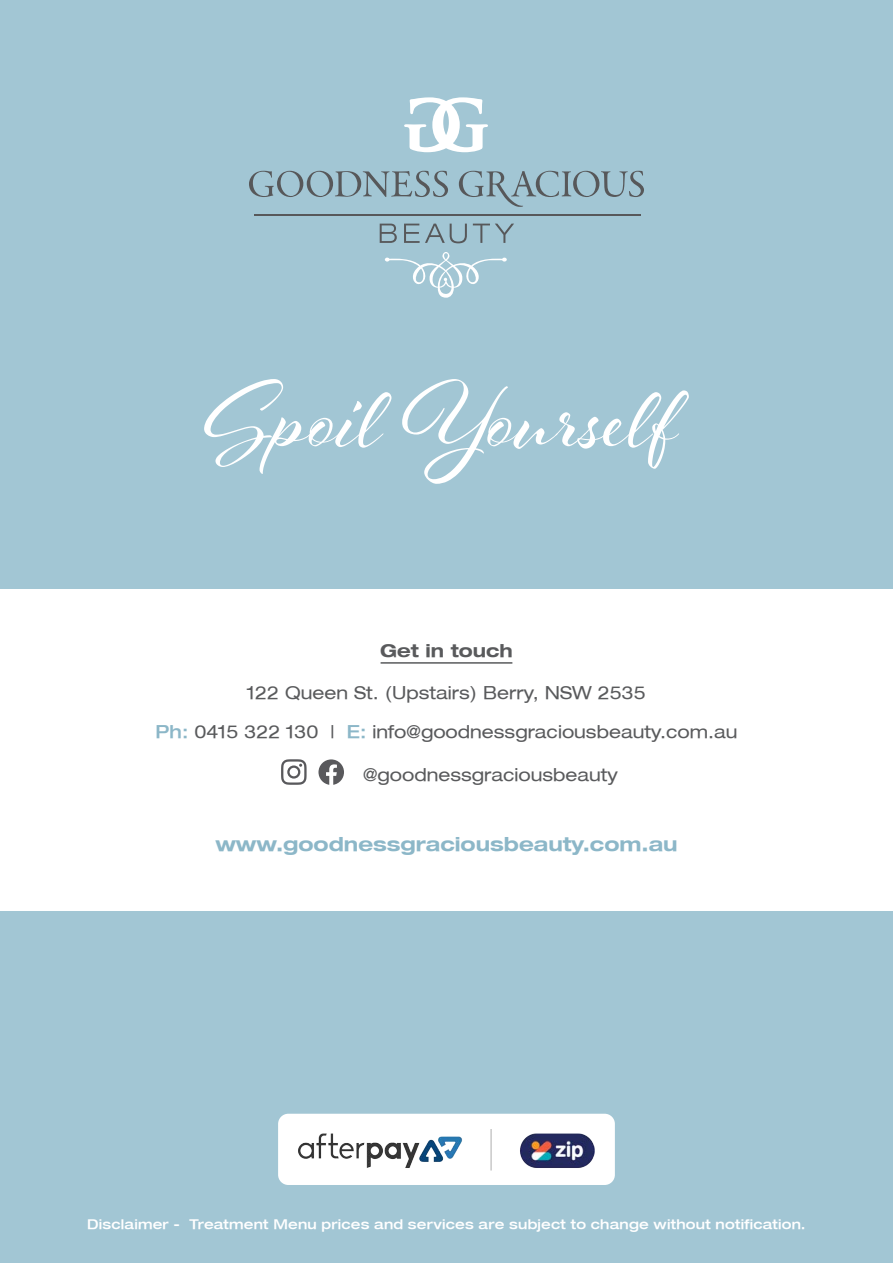
<style>
.page{position:relative;width:893px;height:1263px;background:#a2c6d4}
.page>*{position:absolute;margin:0;border:0;box-sizing:border-box;transform-origin:0 0}
.t1{font:700 expanded 19.5px "Helvetica Neue LT";color:#8cb7c8}
.t2{font:expanded 18px "Helvetica Neue LT";color:#595a5c}
.t3{font:700 expanded 18px "Helvetica Neue LT";color:#595a5c}
.Face_Therapy_Heading{font:500 expanded 13.5px "Helvetica Neue LT";letter-spacing:.015em;color:#fff}
.s1{font-weight:500;color:#8cb7c8}
</style>
<div class="page">
<div style="left:0;top:589px;width:893px;height:321px;background:#fff"></div>
<div style="left:278px;top:1114px;width:337px;height:71px;background:#fff;border-radius:10px"></div>
<img style="left:298px;top:1130px;width:297px;height:41px">
<svg style="left:404px;top:97px;width:84px;height:55px"></svg>
<hr style="left:254px;top:214px;width:386px;height:1px;background:#57585a">
<svg style="left:249px;top:171px;width:199px;height:26px"></svg>
<svg style="left:459px;top:171px;width:185px;height:36px"></svg>
<svg style="left:380px;top:224px;width:17px;height:19px"></svg>
<svg style="left:404px;top:224px;width:63px;height:19px"></svg>
<svg style="left:473px;top:224px;width:41px;height:19px"></svg>
<svg style="left:385px;top:252px;width:122px;height:46px"></svg>
<svg style="left:204px;top:379px;width:187px;height:95px"></svg>
<svg style="left:402px;top:379px;width:287px;height:105px"></svg>
<svg style="left:281px;top:759px;width:26px;height:26px"></svg>
<svg style="left:318px;top:759px;width:26px;height:26px"></svg>
<hr style="left:381px;top:662px;width:131px;height:2px;background:#595a5c">
<p class="t3" style="left:380px;top:639px;width:134px">Get in touch</p>
<p class="t2" style="left:247px;top:682px;width:400px">122 Queen St. (Upstairs) Berry, NSW 2535</p>
<p class="t2" style="left:156px;top:721px;width:583px"><span class="s1">Ph:</span> 0415 322 130 | <span class="s1">E:</span> info@goodnessgraciousbeauty.com.au</p>
<p class="t2" style="left:363px;top:763px;width:256px">@goodnessgraciousbeauty</p>
<p class="t1" style="left:215px;top:832px;width:464px">www.goodnessgraciousbeauty.com.au</p>
<p class="Face_Therapy_Heading" style="left:87px;top:1216px;width:720px">Disclaimer - Treatment Menu prices and services are subject to change without notification.</p>
</div>
